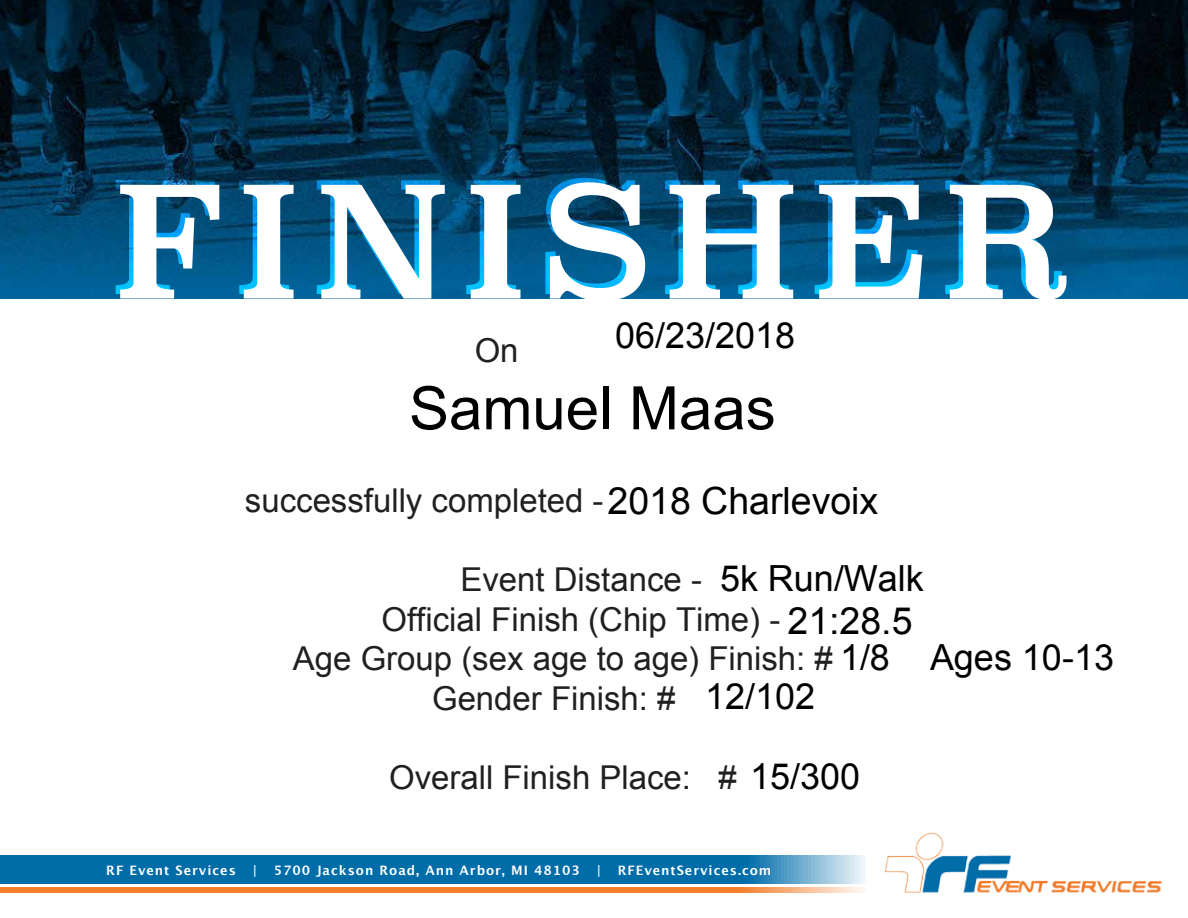
<style>
.page{position:relative;width:1188px;height:918px;background:#fff}
.page>*{position:absolute;margin:0;border:0;box-sizing:border-box;transform-origin:0 0}
.t1{font:153px "Superclarendon";letter-spacing:.1em;color:#fff}
.t2{font:60px "Arial";color:#000}
.t3{font:37.5px "Arial";color:#000}
.t4{font:36px "Arial";color:#000}
.t5{font:32.85px "Arial";color:#221f20}
.t6{font:700 13.05px "Lucida Grande";letter-spacing:.075em;color:#fff}
.s1{font-size:36px;color:#000}
</style>
<div class="page">
<img style="left:0;top:0;width:1188px;height:298px">
<img style="left:884px;top:832px;width:278px;height:61px">
<svg style="left:0;top:856px;width:865px;height:27px;background:#1076ae"></svg>
<svg style="left:0;top:887px;width:865px;height:5px;background:#f48739"></svg>
<h1 class="t1" style="left:110px;top:135px;width:957px">FINISHER</h1>
<p class="t5" style="left:475px;top:328px;width:45px">On</p>
<p class="t4" style="left:615px;top:315px;width:182px">06/23/2018</p>
<h2 class="t2" style="left:409px;top:375px;width:368px">Samuel Maas</h2>
<p class="t3" style="left:608px;top:480px;width:272px">2018 Charlevoix</p>
<p class="t5" style="left:245px;top:479px;width:360px">successfully completed -</p>
<p class="t4" style="left:720px;top:558px;width:205px">5k Run/Walk</p>
<p class="t5" style="left:460px;top:558px;width:243px">Event Distance -</p>
<p class="t5" style="left:382px;top:598px;width:400px">Official Finish (Chip Time) -</p>
<p class="t5" style="left:293px;top:637px;width:599px">Age Group (sex age to age) Finish: # <span class="s1">1/8</span></p>
<p class="t5" style="left:432px;top:677px;width:245px">Gender Finish: #</p>
<p class="t3" style="left:788px;top:600px;width:127px">21:28.5</p>
<p class="t4" style="left:930px;top:638px;width:186px">Ages 10-13</p>
<p class="t4" style="left:705px;top:677px;width:112px">12/102</p>
<p class="t5" style="left:389px;top:756px;width:472px">Overall Finish Place: # <span class="s1">15/300</span></p>
<p class="t6" style="left:106px;top:860px;width:131px">RF Event Services</p>
<p class="t6" style="left:252px;top:860px;width:6px">|</p>
<p class="t6" style="left:274px;top:860px;width:308px">5700 Jackson Road, Ann Arbor, MI 48103</p>
<p class="t6" style="left:596px;top:860px;width:6px">|</p>
<p class="t6" style="left:618px;top:860px;width:155px">RFEventServices.com</p>
</div>
